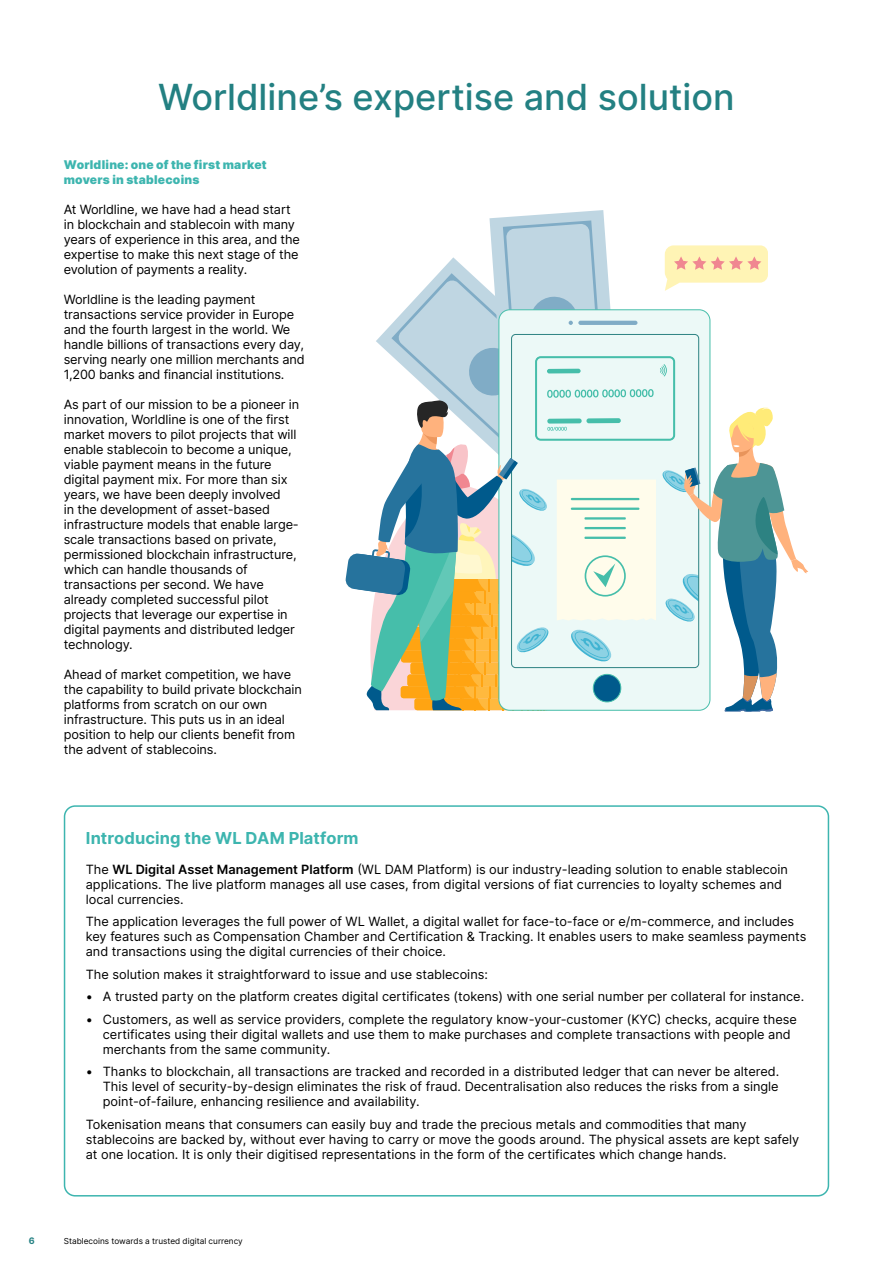
<style>
.page{position:relative;width:893px;height:1263px;background:#fff}
.page>*{position:absolute;margin:0;border:0;box-sizing:border-box;transform-origin:0 0}
.t1{font:500 36px "Inter";color:#238082}
.t2{font:700 16.5px "Inter";letter-spacing:.005em;color:#3db5af}
.t3{font:12.75px/15px "Inter";letter-spacing:-.01em;color:#000}
.t4{font:900 12px/15px "Inter";letter-spacing:.02em;color:#3db5af}
.t5{font:700 9px "Inter";color:#238082}
.t6{font:8.25px "Inter";color:#000}
.s1{font-weight:600}
</style>
<div class="page">
<div style="left:64px;top:805px;width:765px;height:391px;border:2px solid #3db5af;border-radius:11px"></div>
<svg style="left:345px;top:210px;width:463px;height:501px"></svg>
<h1 class="t1" style="left:158px;top:71px;width:578px">Worldline’s expertise and solution</h1>
<p class="t4" style="left:64px;top:157px;width:204px">Worldline: one of the first market movers in stablecoins</p>
<p class="t3" style="left:64px;top:201px;width:238px">At Worldline, we have had a head start in blockchain and stablecoin with many years of experience in this area, and the expertise to make this next stage of the evolution of payments a reality.</p>
<p class="t3" style="left:64px;top:291px;width:242px">Worldline is the leading payment transactions service provider in Europe and the fourth largest in the world. We handle billions of transactions every day, serving nearly one million merchants and 1,200 banks and financial institutions.</p>
<p class="t3" style="left:64px;top:396px;width:237px">As part of our mission to be a pioneer in innovation, Worldline is one of the first market movers to pilot projects that will enable stablecoin to become a unique, viable payment means in the future digital payment mix. For more than six years, we have been deeply involved<br>in the development of asset-based infrastructure models that enable large&shy;scale transactions based on private, permissioned blockchain infrastructure, which can handle thousands of transactions per second. We have already completed successful pilot projects that leverage our expertise in digital payments and distributed ledger technology.</p>
<p class="t3" style="left:64px;top:666px;width:240px">Ahead of market competition, we have the capability to build private blockchain platforms from scratch on our own infrastructure. This puts us in an ideal position to help our clients benefit from the advent of stablecoins.</p>
<p class="t2" style="left:86px;top:826px;width:274px">Introducing the WL DAM Platform</p>
<p class="t3" style="left:86px;top:861px;width:704px">The <span class="s1">WL Digital Asset Management Platform</span> (WL DAM Platform) is our industry-leading solution to enable stablecoin applications. The live platform manages all use cases, from digital versions of fiat currencies to loyalty schemes and local currencies.</p>
<p class="t3" style="left:86px;top:914px;width:722px">The application leverages the full power of WL Wallet, a digital wallet for face-to-face or e/m-commerce, and includes key features such as Compensation Chamber and Certification &amp; Tracking. It enables users to make seamless payments and transactions using the digital currencies of their choice.</p>
<p class="t3" style="left:86px;top:966px;width:404px">The solution makes it straightforward to issue and use stablecoins:</p>
<p class="t3" style="left:86px;top:989px;width:720px">• A trusted party on the platform creates digital certificates (tokens) with one serial number per collateral for instance.</p>
<p class="t3" style="left:103px;top:1011px;width:696px;text-indent:-17px">• Customers, as well as service providers, complete the regulatory know-your-customer (KYC) checks, acquire these certificates using their digital wallets and use them to make purchases and complete transactions with people and merchants from the same community.</p>
<p class="t3" style="left:103px;top:1064px;width:678px;text-align:justify;text-indent:-17px">• Thanks to blockchain, all transactions are tracked and recorded in a distributed ledger that can never be altered.<br>This level of security-by-design eliminates the risk of fraud. Decentralisation also reduces the risks from a single point-of-failure, enhancing resilience and availability.</p>
<p class="t3" style="left:86px;top:1116px;width:715px">Tokenisation means that consumers can easily buy and trade the precious metals and commodities that many stablecoins are backed by, without ever having to carry or move the goods around. The physical assets are kept safely at one location. It is only their digitised representations in the form of the certificates which change hands.</p>
<p class="t5" style="left:29px;top:1234px;width:7px">6</p>
<p class="t6" style="left:64px;top:1234px;width:181px">Stablecoins towards a trusted digital currency</p>
</div>
